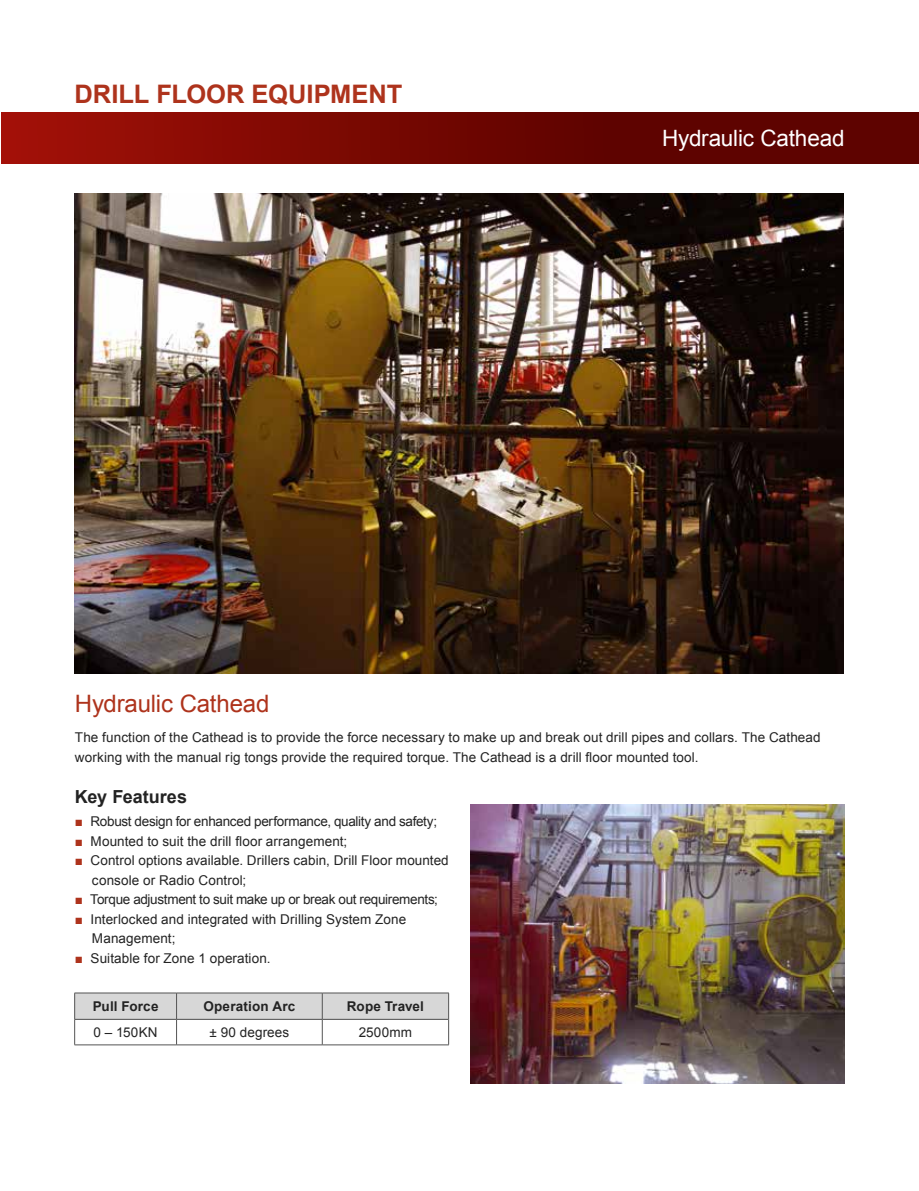
<style>
.page{position:relative;width:919px;height:1191px;background:#fff}
.page>*{position:absolute;margin:0;border:0;box-sizing:border-box;transform-origin:0 0}
.t1{font:700 25.5px "Arial";color:#ae331c}
.t2{font:24px "Arial";letter-spacing:-.01em;color:#ae331c}
.t3{font:22.5px "Arial";letter-spacing:-.01em;color:#fff}
.t4{font:700 18px "Arial";color:#232323}
.t5{font:13.5px/19.5px "Arial";letter-spacing:.005em;color:#232323}
.t6{font:13.5px "Arial";letter-spacing:-.025em;color:#232323}
.t7{font:700 13.5px "Arial";letter-spacing:.015em;color:#232323}
.s1{color:#ae331c}
</style>
<div class="page">
<div style="left:1px;top:113px;width:917px;height:51px;background:linear-gradient(to right,#9b0f06,#4e0000)"></div>
<img style="left:75px;top:193px;width:768px;height:480px">
<img style="left:471px;top:805px;width:373px;height:278px">
<hr style="left:74px;top:992px;width:102px;height:1px;background:#545454">
<hr style="left:176px;top:992px;width:146px;height:1px;background:#545454">
<hr style="left:322px;top:992px;width:127px;height:1px;background:#545454">
<svg style="left:74px;top:993px;width:375px;height:51px"></svg>
<hr style="left:74px;top:1044px;width:102px;height:1px;background:#545454">
<hr style="left:176px;top:1044px;width:146px;height:1px;background:#545454">
<hr style="left:322px;top:1044px;width:127px;height:1px;background:#545454">
<h1 class="t1" style="left:74px;top:77px;width:329px">Drill Floor Equipment</h1>
<h3 class="t3" style="left:662px;top:123px;width:184px">Hydraulic Cathead</h3>
<h2 class="t2" style="left:75px;top:688px;width:196px">Hydraulic Cathead</h2>
<p class="t5" style="left:75px;top:727px;width:747px">The function of the Cathead is to provide the force necessary to make up and break out drill pipes and collars. The Cathead working with the manual rig tongs provide the required torque. The Cathead is a drill floor mounted tool.</p>
<h3 class="t4" style="left:75px;top:785px;width:113px">Key Features</h3>
<p class="t6" style="left:75px;top:812px;width:363px"><span class="s1">■</span> Robust design for enhanced performance, quality and safety;</p>
<p class="t5" style="left:75px;top:831px;width:274px"><span class="s1">■</span> Mounted to suit the drill floor arrangement;</p>
<p class="t5" style="left:92px;top:851px;width:358px;text-indent:-17px"><span class="s1">■</span> Control options available. Drillers cabin, Drill Floor mounted console or Radio Control;</p>
<p class="t6" style="left:75px;top:890px;width:364px"><span class="s1">■</span> Torque adjustment to suit make up or break out requirements;</p>
<p class="t5" style="left:92px;top:909px;width:316px;text-indent:-17px"><span class="s1">■</span> Interlocked and integrated with Drilling System Zone<br>Management;</p>
<p class="t5" style="left:75px;top:948px;width:197px"><span class="s1">■</span> Suitable for Zone 1 operation.</p>
<p class="t7" style="left:93px;top:997px;width:67px">Pull Force</p>
<p class="t7" style="left:203px;top:997px;width:94px">Operation Arc</p>
<p class="t7" style="left:347px;top:997px;width:79px">Rope Travel</p>
<p class="t5" style="left:93px;top:1022px;width:66px">0 – 150KN</p>
<p class="t5" style="left:209px;top:1022px;width:81px">± 90 degrees</p>
<p class="t5" style="left:358px;top:1022px;width:55px">2500mm</p>
</div>
